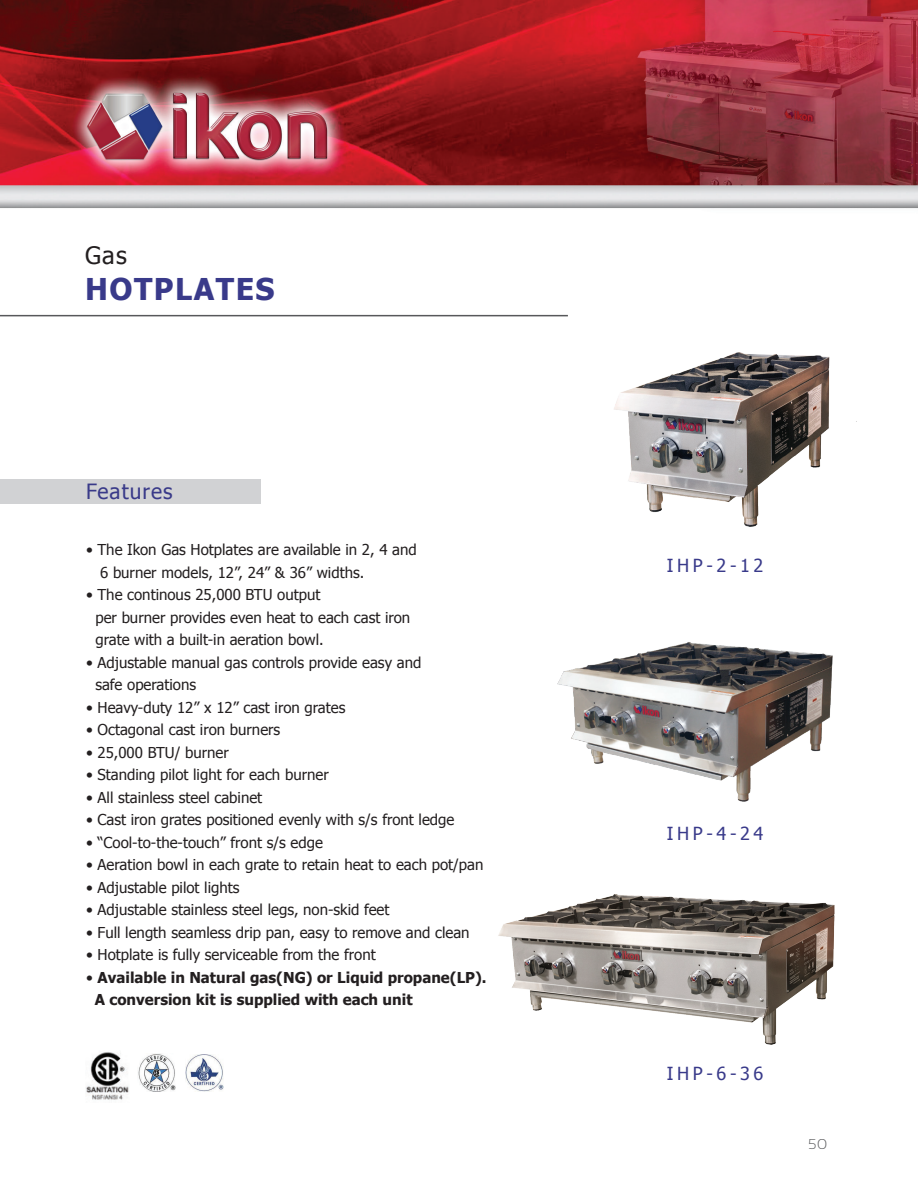
<style>
.page{position:relative;width:918px;height:1188px;background:#fff}
.page>*{position:absolute;margin:0;border:0;box-sizing:border-box;transform-origin:0 0}
.t1{font:700 30px "Tahoma";letter-spacing:.05em;color:#393a8a}
.t2{font:24px "Tahoma";color:#231f20}
.t3{font:21px "Tahoma";letter-spacing:.05em;color:#393a89}
.t4{font:18px "Tahoma";letter-spacing:.2em;color:#393a8a}
.t5{font:15px/22.5px "Tahoma";color:#231f20}
.t6{font:700 15px/22.5px "Tahoma";color:#231f20}
.t7{font:300 14.25px "Sansation";color:#57585a}
.s1{font-weight:400}
</style>
<div class="page">
<img style="left:0;top:0;width:918px;height:209px">
<img style="left:557px;top:353px;width:300px;height:448px">
<hr style="left:0;top:315px;width:568px;height:1px;background:#57585a">
<div style="left:0;top:479px;width:260px;height:24px;background:#d1d2d4"></div>
<img style="left:498px;top:894px;width:337px;height:151px">
<img style="left:86px;top:1052px;width:43px;height:48px">
<img style="left:138px;top:1054px;width:38px;height:37px">
<img style="left:185px;top:1055px;width:39px;height:37px">
<h2 class="t2" style="left:85px;top:240px;width:43px">Gas</h2>
<h1 class="t1" style="left:85px;top:268px;width:191px">HOTPLATES</h1>
<h3 class="t3" style="left:86px;top:477px;width:88px">Features</h3>
<p class="t5" style="left:100px;top:538px;width:318px;text-indent:-14px">• The Ikon Gas Hotplates are available in 2, 4 and<br>6 burner models, 12”, 24” &amp; 36” widths.</p>
<p class="t5" style="left:95px;top:583px;width:316px;text-indent:-9px">• The continous 25,000 BTU output<br>per burner provides even heat to each cast iron grate with a built-in aeration bowl.</p>
<p class="t5" style="left:95px;top:651px;width:327px;text-indent:-9px">• Adjustable manual gas controls provide easy and safe operations</p>
<p class="t5" style="left:86px;top:696px;width:261px">• Heavy-duty 12” x 12” cast iron grates</p>
<p class="t5" style="left:86px;top:718px;width:196px">• Octagonal cast iron burners</p>
<p class="t5" style="left:86px;top:741px;width:144px">• 25,000 BTU/ burner</p>
<p class="t5" style="left:86px;top:763px;width:244px">• Standing pilot light for each burner</p>
<p class="t5" style="left:86px;top:786px;width:178px">• All stainless steel cabinet</p>
<p class="t5" style="left:86px;top:808px;width:370px">• Cast iron grates positioned evenly with s/s front ledge</p>
<p class="t5" style="left:86px;top:831px;width:238px">• “Cool-to-the-touch” front s/s edge</p>
<p class="t5" style="left:86px;top:853px;width:399px">• Aeration bowl in each grate to retain heat to each pot/pan</p>
<p class="t5" style="left:86px;top:876px;width:155px">• Adjustable pilot lights</p>
<p class="t5" style="left:86px;top:898px;width:305px">• Adjustable stainless steel legs, non-skid feet</p>
<p class="t5" style="left:86px;top:921px;width:385px">• Full length seamless drip pan, easy to remove and clean</p>
<p class="t5" style="left:86px;top:943px;width:291px">• Hotplate is fully serviceable from the front</p>
<p class="t6" style="left:95px;top:965px;width:393px;text-indent:-9px"><span class="s1">•</span> Available in Natural gas(NG) or Liquid propane(LP).<br>A conversion kit is supplied with each unit</p>
<p class="t4" style="left:667px;top:554px;width:98px">IHP-2-12</p>
<p class="t4" style="left:667px;top:821px;width:98px">IHP-4-24</p>
<p class="t4" style="left:667px;top:1061px;width:98px">IHP-6-36</p>
<p class="t7" style="left:808px;top:1136px;width:20px">50</p>
</div>
